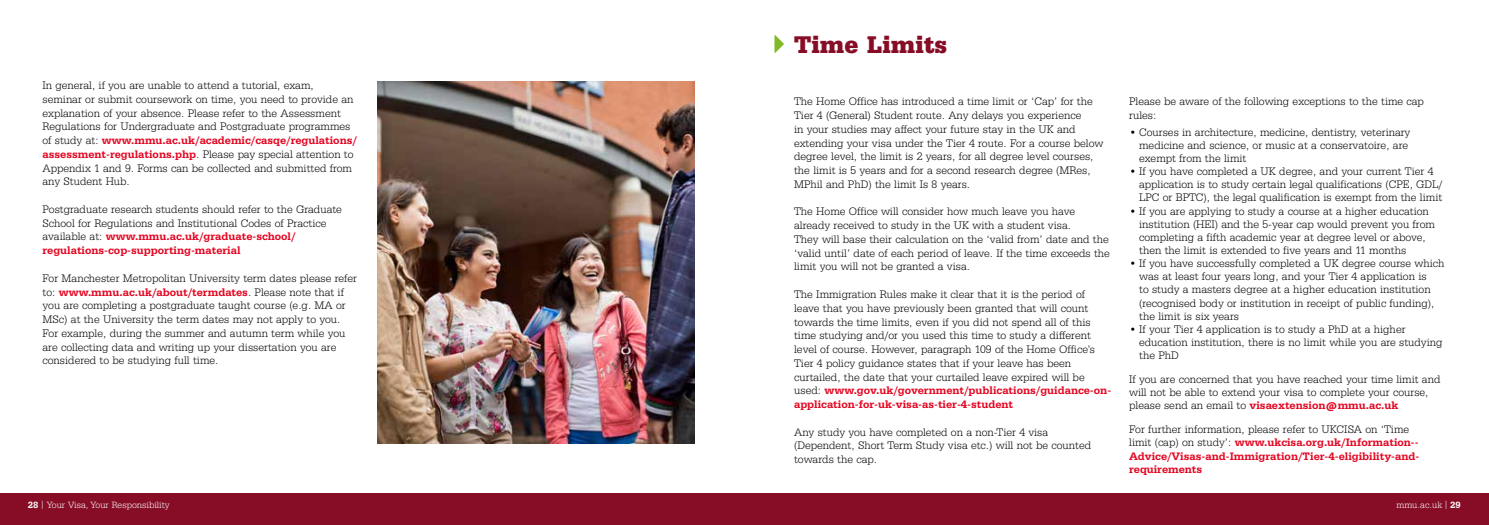
<style>
.page{position:relative;width:1489px;height:525px;background:#fff}
.page>*{position:absolute;margin:0;border:0;box-sizing:border-box;transform-origin:0 0}
.t1{font:700 25px "Serifa BEFOP";color:#870d27}
.t2{font:300 11.25px/13.8px "Serifa BEFOP";color:#000}
.t3{font:500 11.25px/13.5px "Serifa BEFOP";color:#e40521}
.t4{font:300 9.38px "Serifa BEFOP";color:#fff}
.s1{font-weight:500;color:#e40521}
.s2{font-weight:300;color:#000}
.s3{font-weight:500}
</style>
<div class="page">
<img style="left:377px;top:81px;width:317px;height:362px">
<div style="left:0;top:493px;width:744px;height:31px;background:#870d27"></div>
<div style="left:744px;top:493px;width:744px;height:31px;background:#870d27"></div>
<p class="t2" style="left:43px;top:78px;width:316px">In general, if you are unable to attend a tutorial, exam,<br>seminar or submit coursework on time, you need to provide an explanation of your absence. Please refer to the Assessment Regulations for Undergraduate and Postgraduate programmes of study at: <span class="s1">www.mmu.ac.uk/academic/casqe/regulations/ assessment-regulations.php</span>. Please pay special attention to Appendix 1 and 9. Forms can be collected and submitted from any Student Hub.</p>
<p class="t2" style="left:43px;top:202px;width:301px">Postgraduate research students should refer to the Graduate School for Regulations and Institutional Codes of Practice available at: <span class="s1">www.mmu.ac.uk/graduate-school/ regulations-cop-supporting-material</span></p>
<p class="t2" style="left:43px;top:271px;width:316px">For Manchester Metropolitan University term dates please refer to: <span class="s1">www.mmu.ac.uk/about/termdates</span>. Please note that if you are completing a postgraduate taught course (e.g. MA or MSc) at the University the term dates may not apply to you.<br>For example, during the summer and autumn term while you are collecting data and writing up your dissertation you are considered to be studying full time.</p>
<h1 class="t1" style="left:794px;top:29px;width:155px">Time Limits</h1>
<p class="t2" style="left:794px;top:95px;width:311px">The Home Office has introduced a time limit or ‘Cap’ for the Tier 4 (General) Student route. Any delays you experience<br>in your studies may affect your future stay in the UK and extending your visa under the Tier 4 route. For a course below degree level, the limit is 2 years, for all degree level courses, the limit is 5 years and for a second research degree (MRes, MPhil and PhD) the limit Is 8 years.</p>
<p class="t2" style="left:794px;top:204px;width:317px">The Home Office will consider how much leave you have already received to study in the UK with a student visa.<br>They will base their calculation on the ‘valid from’ date and the ‘valid until’ date of each period of leave. If the time exceeds the limit you will not be granted a visa.</p>
<p class="t2" style="left:794px;top:287px;width:318px">The Immigration Rules make it clear that it is the period of leave that you have previously been granted that will count towards the time limits, even if you did not spend all of this time studying and/or you used this time to study a different level of course. However, paragraph 109 of the Home Office’s Tier 4 policy guidance states that if your leave has been curtailed, the date that your curtailed leave expired will be used: <span class="s1">www.gov.uk/government/publications/guidance-on&shy;application-for-uk-visa-as-tier-4-student</span></p>
<p class="t2" style="left:794px;top:424px;width:298px">Any study you have completed on a non-Tier 4 visa (Dependent, Short Term Study visa etc.) will not be counted towards the cap.</p>
<p class="t2" style="left:1129px;top:94px;width:296px">Please be aware of the following exceptions to the time cap rules:</p>
<p class="t2" style="left:1139px;top:125px;width:273px;line-height:13.1px;text-indent:-10px">• Courses in architecture, medicine, dentistry, veterinary medicine and science, or music at a conservatoire, are exempt from the limit</p>
<p class="t2" style="left:1139px;top:165px;width:305px;line-height:13.1px;text-indent:-10px">• If you have completed a UK degree, and your current Tier 4 application is to study certain legal qualifications (CPE, GDL/<br>LPC or BPTC), the legal qualification is exempt from the limit</p>
<p class="t2" style="left:1139px;top:204px;width:297px;line-height:13.1px;text-indent:-10px">• If you are applying to study a course at a higher education institution (HEI) and the 5-year cap would prevent you from completing a fifth academic year at degree level or above, then the limit is extended to five years and 11 months</p>
<p class="t2" style="left:1139px;top:256px;width:307px;line-height:13.1px;text-indent:-10px">• If you have successfully completed a UK degree course which was at least four years long, and your Tier 4 application is<br>to study a masters degree at a higher education institution (recognised body or institution in receipt of public funding), the limit is six years</p>
<p class="t2" style="left:1139px;top:322px;width:305px;line-height:13.2px;text-indent:-10px">• If your Tier 4 application is to study a PhD at a higher education institution, there is no limit while you are studying the PhD</p>
<p class="t2" style="left:1129px;top:372px;width:313px;line-height:13.4px">If you are concerned that you have reached your time limit and will not be able to extend your visa to complete your course, please send an email to <span class="s1">visaextension@mmu.ac.uk</span></p>
<p class="t3" style="left:1129px;top:422px;width:292px"><span class="s2">For further information, please refer to UKCISA on ‘Time limit (cap) on study’:</span> www.ukcisa.org.uk/Information-- Advice/Visas-and-Immigration/Tier-4-eligibility-and&shy;requirements</p>
<p class="t4" style="left:28px;top:499px;width:143px"><span class="s3">28</span> | Your Visa, Your Responsibility</p>
<p class="t4" style="left:1396px;top:499px;width:66px">mmu.ac.uk | <span class="s3">29</span></p>
</div>
